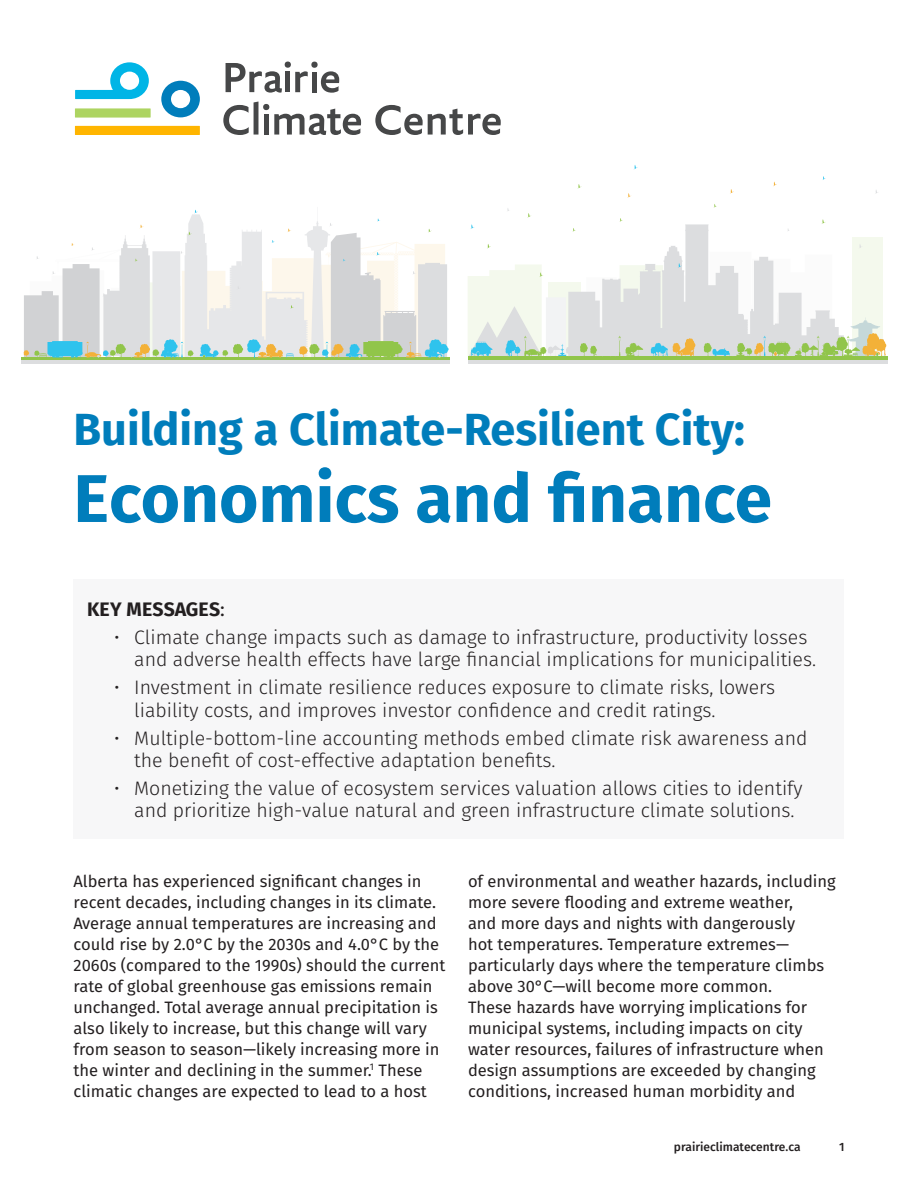
<style>
.page{position:relative;width:918px;height:1188px;background:#fff}
.page>*{position:absolute;margin:0;border:0;box-sizing:border-box;transform-origin:0 0}
.Publication_Title{font:700 67.5px "Fira Sans";color:#007dbb}
.Publication_Title-2{font:700 45px "Fira Sans";color:#007dbb}
.Body_copy{font:300 19.5px/22.5px "Fira Sans";color:#231f20}
.Body_copy-2{font:700 19.5px "Fira Sans";letter-spacing:.01em;color:#231f20}
.Body_copy-3{font:16.5px/21px "Fira Sans";color:#231f20}
.copyright_running_he{font:500 12px "Fira Sans";color:#231f20}
.s1{font-weight:400}
</style>
<div class="page">
<div style="left:74px;top:579px;width:770px;height:260px;background:#f7f7f8"></div>
<svg style="left:161px;top:81px;width:39px;height:36px"></svg>
<div style="left:75px;top:108px;width:76px;height:10px;background:#add461"></div>
<div style="left:75px;top:126px;width:125px;height:9px;background:#ffb500"></div>
<svg style="left:75px;top:62px;width:74px;height:37px"></svg>
<svg style="left:226px;top:62px;width:82px;height:31px"></svg>
<div style="left:311px;top:62px;width:7px;height:6px;background:#464748;border-radius:50%"></div>
<div style="left:312px;top:72px;width:5px;height:20px;background:#464748"></div>
<svg style="left:321px;top:71px;width:18px;height:22px"></svg>
<svg style="left:223px;top:102px;width:138px;height:33px"></svg>
<svg style="left:375px;top:105px;width:126px;height:30px"></svg>
<hr style="left:21px;top:360px;width:429px;height:4px;background:#dcdddf">
<hr style="left:21px;top:358px;width:429px;height:2px;background:#91c54a">
<svg style="left:24px;top:209px;width:425px;height:149px"></svg>
<div style="left:468px;top:359px;width:420px;height:5px;background:#dcdddf"></div>
<hr style="left:468px;top:356px;width:420px;height:3px;background:#91c54a">
<svg style="left:578px;top:184px;width:4px;height:5px"></svg>
<svg style="left:730px;top:189px;width:4px;height:5px"></svg>
<svg style="left:468px;top:204px;width:418px;height:153px"></svg>
<p class="Publication_Title-2" style="left:74px;top:397px;width:673px">Building a Climate-Resilient City:</p>
<p class="Publication_Title" style="left:74px;top:451px;width:700px">Economics and finance</p>
<p class="Body_copy-2" style="left:87px;top:595px;width:139px">KEY MESSAGES<span class="s1">:</span></p>
<p class="Body_copy" style="left:134px;top:627px;width:683px;text-indent:-20px">• Climate change impacts such as damage to infrastructure, productivity losses and adverse health effects have large financial implications for municipalities.</p>
<p class="Body_copy" style="left:134px;top:678px;width:643px;text-indent:-20px">• Investment in climate resilience reduces exposure to climate risks, lowers liability costs, and improves investor confidence and credit ratings.</p>
<p class="Body_copy" style="left:134px;top:728px;width:675px;text-indent:-20px">• Multiple-bottom-line accounting methods embed climate risk awareness and the benefit of cost-effective adaptation benefits.</p>
<p class="Body_copy" style="left:134px;top:778px;width:670px;text-indent:-20px">• Monetizing the value of ecosystem services valuation allows cities to identify and prioritize high-value natural and green infrastructure climate solutions.</p>
<p class="Body_copy-3" style="left:74px;top:872px;width:373px">Alberta has experienced significant changes in recent decades, including changes in its climate.<br>Average annual temperatures are increasing and could rise by 2.0°C by the 2030s and 4.0°C by the 2060s (compared to the 1990s) should the current rate of global greenhouse gas emissions remain unchanged. Total average annual precipitation is also likely to increase, but this change will vary from season to season—likely increasing more in the winter and declining in the summer.<sup>1</sup> These climatic changes are expected to lead to a host</p>
<p class="Body_copy-3" style="left:468px;top:872px;width:369px">of environmental and weather hazards, including more severe flooding and extreme weather,<br>and more days and nights with dangerously<br>hot temperatures. Temperature extremes— particularly days where the temperature climbs above 30°C—will become more common.<br>These hazards have worrying implications for municipal systems, including impacts on city water resources, failures of infrastructure when design assumptions are exceeded by changing conditions, increased human morbidity and</p>
<p class="copyright_running_he" style="left:674px;top:1139px;width:128px">prairieclimatecentre.ca</p>
<p class="copyright_running_he" style="left:839px;top:1139px;width:7px">1</p>
</div>
